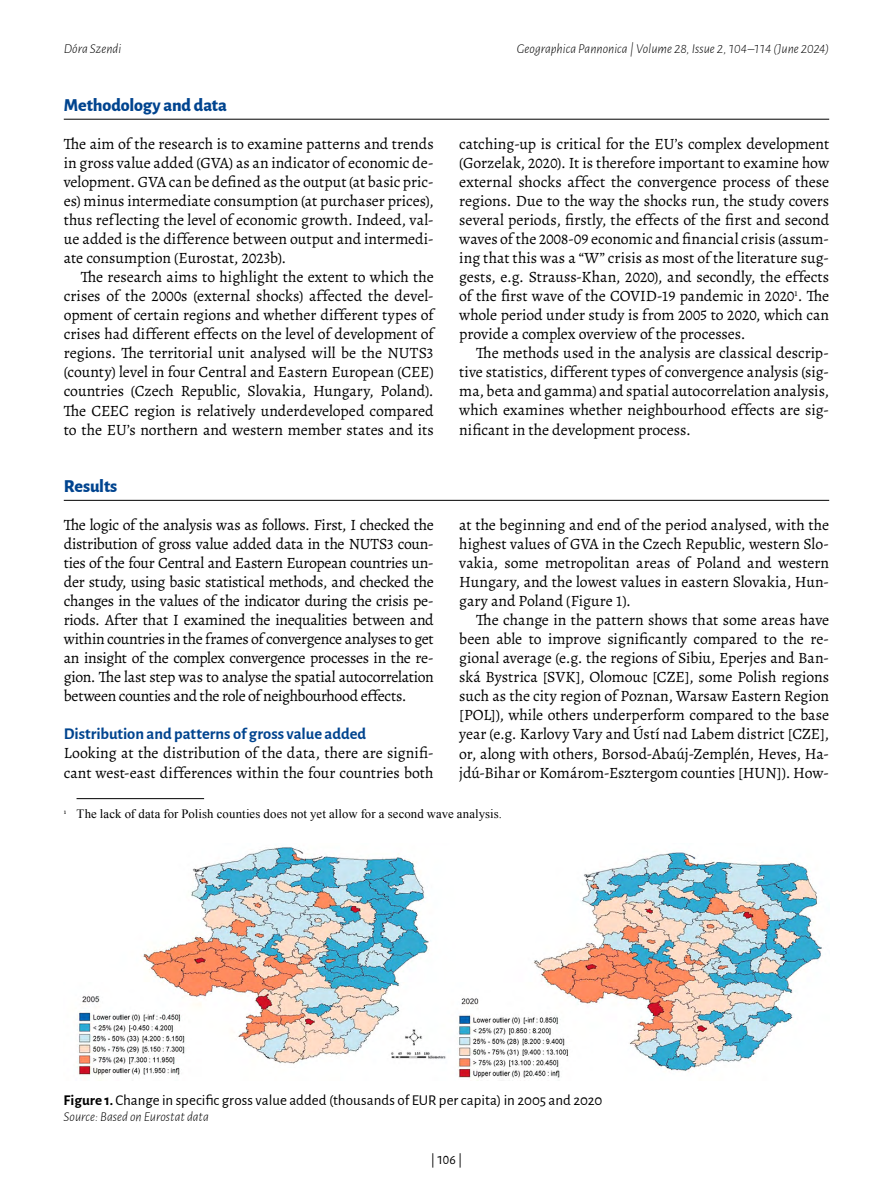
<style>
.page{position:relative;width:893px;height:1191px;background:#fff}
.page>*{position:absolute;margin:0;border:0;box-sizing:border-box;transform-origin:0 0}
.t1{font:800 18px "Alegreya Sans";letter-spacing:-.005em;color:#00448f}
.t2{font:700 16.5px "Alegreya Sans";letter-spacing:-.005em;color:#00448f}
.t3{font:15.75px/19px "Alegreya";letter-spacing:-.005em;color:#000;text-align:justify}
.t4{font:15px "Alegreya Sans";color:#000}
.t5{font:italic 300 13.5px "Alegreya Sans";color:#000}
.t6{font:13.5px "Alegreya Sans";color:#000}
.t7{font:12.75px "Times New Roman";letter-spacing:.005em;color:#000}
.s1{font-weight:700}
</style>
<div class="page">
<hr style="left:64px;top:119px;width:765px;height:1px;background:#000">
<hr style="left:77px;top:798px;width:127px;height:1px;background:#000">
<hr style="left:64px;top:500px;width:765px;height:1px;background:#000">
<img style="left:77px;top:847px;width:745px;height:232px">
<p class="t5" style="left:64px;top:40px;width:59px">Dóra Szendi</p>
<p class="t5" style="left:517px;top:40px;width:314px">Geographica Pannonica | Volume 28, Issue 2, 104–114 (June 2024)</p>
<p class="t1" style="left:64px;top:91px;width:165px">Methodology and data</p>
<p class="t3" style="left:64px;top:134px;width:371px">The aim of the research is to examine patterns and trends in gross value added (GVA) as an indicator of economic de&shy;velopment. GVA can be defined as the output (at basic pric&shy;es) minus intermediate consumption (at purchaser prices), thus ref lecting the level of economic growth. Indeed, val&shy;ue added is the difference between output and intermedi&shy;ate consumption (Eurostat, 2023b).</p>
<p class="t3" style="left:64px;top:267px;width:371px;text-indent:17px">The research aims to highlight the extent to which the crises of the 2000s (external shocks) affected the devel&shy;opment of certain regions and whether different types of crises had different effects on the level of development of regions. The territorial unit analysed will be the NUTS3 (county) level in four Central and Eastern European (CEE) countries (Czech Republic, Slovakia, Hungary, Poland).<br>The CEEC region is relatively underdeveloped compared to the EU’s northern and western member states and its</p>
<p class="t1" style="left:64px;top:472px;width:55px">Results</p>
<p class="t3" style="left:64px;top:515px;width:371px">The logic of the analysis was as follows. First, I checked the distribution of gross value added data in the NUTS3 coun&shy;ties of the four Central and Eastern European countries un&shy;der study, using basic statistical methods, and checked the changes in the values of the indicator during the crisis pe&shy;riods. After that I examined the inequalities between and within countries in the frames of convergence analyses to get an insight of the complex convergence processes in the re&shy;gion. The last step was to analyse the spatial autocorrelation between counties and the role of neighbourhood effects.</p>
<p class="t2" style="left:64px;top:722px;width:304px">Distribution and patterns of gross value added</p>
<p class="t3" style="left:64px;top:743px;width:371px">Looking at the distribution of the data, there are signifi&shy;cant west-east differences within the four countries both</p>
<p class="t3" style="left:459px;top:134px;width:371px">catching-up is critical for the EU’s complex development (Gorzelak, 2020). It is therefore important to examine how external shocks affect the convergence process of these regions. Due to the way the shocks run, the study covers several periods, firstly, the effects of the first and second waves of the 2008-09 economic and financial crisis (assum&shy;ing that this was a “W” crisis as most of the literature sug&shy;gests, e.g. Strauss-Khan, 2020), and secondly, the effects of the first wave of the COVID-19 pandemic in 2020<sup>1</sup>. The whole period under study is from 2005 to 2020, which can provide a complex overview of the processes.</p>
<p class="t3" style="left:459px;top:343px;width:371px;text-indent:17px">The methods used in the analysis are classical descrip&shy;tive statistics, different types of convergence analysis (sig&shy;ma, beta and gamma) and spatial autocorrelation analysis, which examines whether neighbourhood effects are sig&shy;nificant in the development process.</p>
<p class="t3" style="left:459px;top:515px;width:371px">at the beginning and end of the period analysed, with the highest values of GVA in the Czech Republic, western Slo&shy;vakia, some metropolitan areas of Poland and western Hungary, and the lowest values in eastern Slovakia, Hun&shy;gary and Poland (Figure 1).</p>
<p class="t3" style="left:459px;top:610px;width:371px;text-indent:17px">The change in the pattern shows that some areas have been able to improve significantly compared to the re&shy;gional average (e.g. the regions of Sibiu, Eperjes and Ban&shy;ská Bystrica [SVK], Olomouc [CZE], some Polish regions such as the city region of Poznan, Warsaw Eastern Region [POL]), while others underperform compared to the base year (e.g. Karlovy Vary and Ústí nad Labem district [CZE], or, along with others, Borsod-Abaúj-Zemplén, Heves, Ha&shy;jdú-Bihar or Komárom-Esztergom counties [HUN]). How-</p>
<p class="t7" style="left:64px;top:805px;width:440px"><sup>1</sup> The lack of data for Polish counties does not yet allow for a second wave analysis.</p>
<p class="t4" style="left:64px;top:1090px;width:540px"><span class="s1">Figure 1.</span> Change in specific gross value added (thousands of EUR per capita) in 2005 and 2020</p>
<p class="t5" style="left:64px;top:1108px;width:147px">Source: Based on Eurostat data</p>
<p class="t6" style="left:431px;top:1149px;width:33px">| 106 |</p>
</div>
